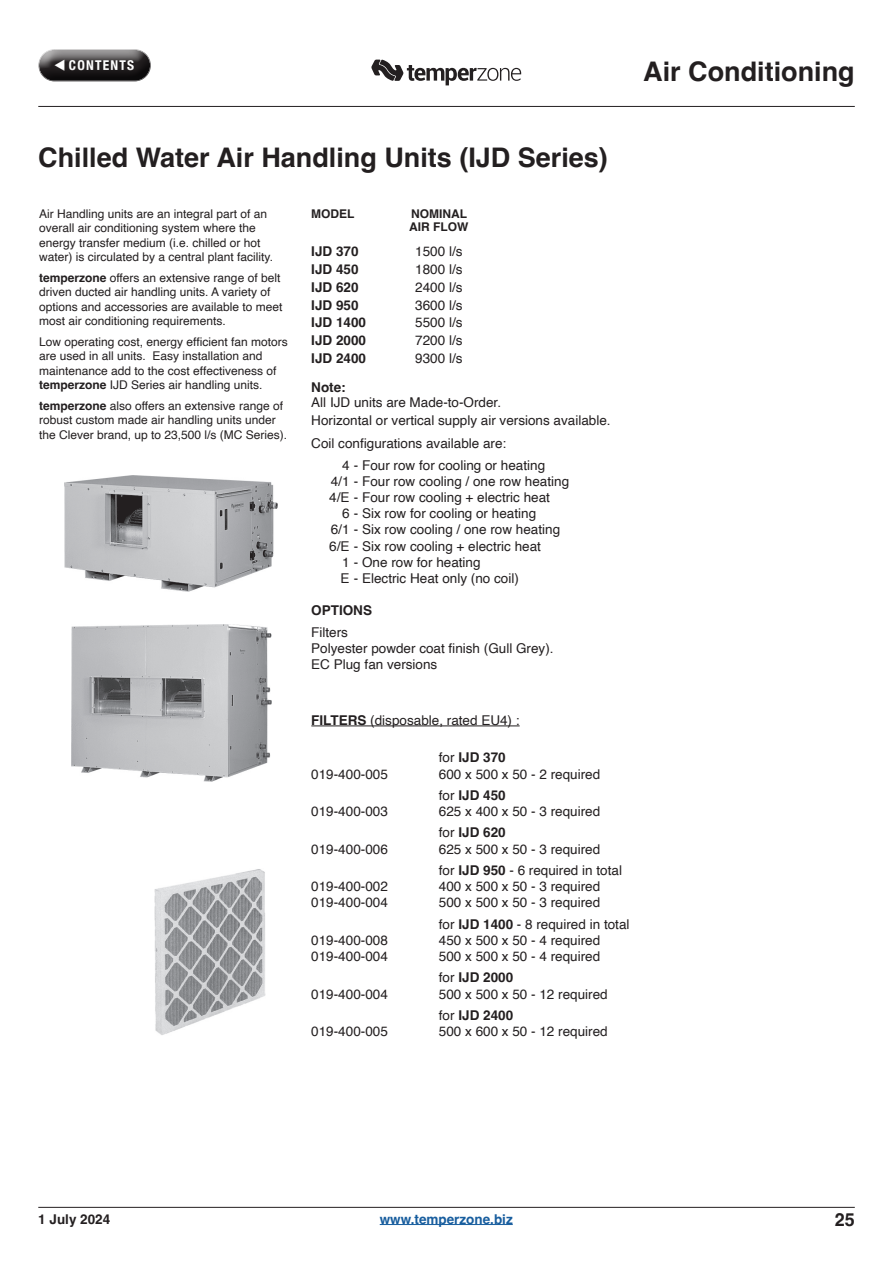
<style>
.page{position:relative;width:893px;height:1263px;background:#fff}
.page>*{position:absolute;margin:0;border:0;box-sizing:border-box;transform-origin:0 0}
.Subhead_1{font:700 27px "Helvetica";color:#231f20}
.t1{font:700 18px "Helvetica";color:#231f20}
.Body_text{font:13.5px "Helvetica";color:#231f20}
.Body_text-2{font:700 13.5px "Helvetica";color:#231f20}
.t2{font:700 13.5px "Helvetica";color:#175d9e}
.t3{font:700 condensed 13.5px "Helvetica Neue";letter-spacing:.09em;color:#fff}
.Body_text-3{font:12px/14.4px "Helvetica";color:#231f20}
.Body_text-4{font:700 12px "Helvetica";color:#231f20}
.s1{font-weight:700}
.s2{font-weight:400}
</style>
<div class="page">
<hr style="left:38px;top:106px;width:817px;height:1px;background:#231f20">
<hr style="left:38px;top:1207px;width:817px;height:1px;background:#231f20">
<hr style="left:380px;top:1224px;width:133px;height:1px;background:#175d9e">
<svg style="left:371px;top:60px;width:150px;height:25px"></svg>
<hr style="left:311px;top:725px;width:209px;height:1px;background:#231f20">
<img style="left:71px;top:625px;width:200px;height:156px">
<img style="left:64px;top:476px;width:214px;height:115px">
<img style="left:154px;top:869px;width:112px;height:166px">
<div style="left:30px;top:49px;width:129px;height:41px;background:#231f20;opacity:.75"></div>
<p class="t3" style="left:54px;top:54px;width:82px">▼ CONTENTS</p>
<h1 class="Subhead_1" style="left:643px;top:55px;width:213px">Air Conditioning</h1>
<p class="Subhead_1" style="left:38px;top:141px;width:571px">Chilled Water Air Handling Units (IJD Series)</p>
<p class="Body_text-4" style="left:311px;top:206px;width:45px">MODEL</p>
<p class="Body_text-4" style="left:411px;top:206px;width:57px">NOMINAL</p>
<p class="Body_text-4" style="left:409px;top:219px;width:61px">AIR FLOW</p>
<p class="Body_text-2" style="left:311px;top:243px;width:49px">IJD 370</p>
<p class="Body_text" style="left:415px;top:241px;width:49px">1500 l/s</p>
<p class="Body_text-2" style="left:311px;top:261px;width:49px">IJD 450</p>
<p class="Body_text" style="left:415px;top:259px;width:49px">1800 l/s</p>
<p class="Body_text-2" style="left:311px;top:279px;width:49px">IJD 620</p>
<p class="Body_text" style="left:415px;top:277px;width:49px">2400 l/s</p>
<p class="Body_text-2" style="left:311px;top:297px;width:49px">IJD 950</p>
<p class="Body_text" style="left:415px;top:294px;width:49px">3600 l/s</p>
<p class="Body_text-2" style="left:311px;top:314px;width:56px">IJD 1400</p>
<p class="Body_text" style="left:415px;top:312px;width:49px">5500 l/s</p>
<p class="Body_text-2" style="left:311px;top:332px;width:56px">IJD 2000</p>
<p class="Body_text" style="left:415px;top:330px;width:49px">7200 l/s</p>
<p class="Body_text-2" style="left:311px;top:350px;width:56px">IJD 2400</p>
<p class="Body_text" style="left:415px;top:348px;width:49px">9300 l/s</p>
<p class="Body_text-2" style="left:311px;top:379px;width:36px">Note:</p>
<p class="Body_text" style="left:311px;top:392px;width:191px">All IJD units are Made-to-Order.</p>
<p class="Body_text" style="left:311px;top:410px;width:301px">Horizontal or vertical supply air versions available.</p>
<p class="Body_text" style="left:311px;top:433px;width:197px">Coil configurations available are:</p>
<p class="Body_text" style="left:342px;top:454px;width:205px">4 - Four row for cooling or heating</p>
<p class="Body_text" style="left:331px;top:471px;width:240px">4/1 - Four row cooling / one row heating</p>
<p class="Body_text" style="left:329px;top:487px;width:222px">4/E - Four row cooling + electric heat</p>
<p class="Body_text" style="left:342px;top:503px;width:196px">6 - Six row for cooling or heating</p>
<p class="Body_text" style="left:331px;top:519px;width:231px">6/1 - Six row cooling / one row heating</p>
<p class="Body_text" style="left:329px;top:535px;width:213px">6/E - Six row cooling + electric heat</p>
<p class="Body_text" style="left:342px;top:552px;width:140px">1 - One row for heating</p>
<p class="Body_text" style="left:341px;top:568px;width:180px">E - Electric Heat only (no coil)</p>
<p class="Body_text-2" style="left:311px;top:602px;width:62px">OPTIONS</p>
<p class="Body_text" style="left:311px;top:621px;width:38px">Filters</p>
<p class="Body_text" style="left:311px;top:638px;width:244px">Polyester powder coat finish (Gull Grey).</p>
<p class="Body_text" style="left:311px;top:654px;width:128px">EC Plug fan versions</p>
<p class="Body_text-3" style="left:39px;top:207px;width:235px">Air Handling units are an integral part of an overall air conditioning system where the energy transfer medium (i.e. chilled or hot water) is circulated by a central plant facility.</p>
<p class="Body_text-3" style="left:39px;top:271px;width:245px"><span class="s1">temperzone</span> offers an extensive range of belt driven ducted air handling units. A variety of options and accessories are available to meet most air conditioning requirements.</p>
<p class="Body_text-3" style="left:39px;top:335px;width:250px">Low operating cost, energy efficient fan motors are used in all units. Easy installation and maintenance add to the cost effectiveness of <span class="s1">temperzone</span> IJD Series air handling units.</p>
<p class="Body_text-3" style="left:39px;top:399px;width:250px"><span class="s1">temperzone</span> also offers an extensive range of robust custom made air handling units under the Clever brand, up to 23,500 l/s (MC Series).</p>
<p class="Body_text" style="left:311px;top:710px;width:210px"><span class="s1">FILTERS</span> (disposable, rated EU4) :</p>
<p class="Body_text-2" style="left:439px;top:749px;width:68px"><span class="s2">for</span> IJD 370</p>
<p class="Body_text" style="left:311px;top:763px;width:78px">019-400-005</p>
<p class="Body_text" style="left:439px;top:763px;width:163px">600 x 500 x 50 - 2 required</p>
<p class="Body_text-2" style="left:439px;top:787px;width:68px"><span class="s2">for</span> IJD 450</p>
<p class="Body_text" style="left:311px;top:801px;width:78px">019-400-003</p>
<p class="Body_text" style="left:439px;top:801px;width:163px">625 x 400 x 50 - 3 required</p>
<p class="Body_text-2" style="left:439px;top:824px;width:68px"><span class="s2">for</span> IJD 620</p>
<p class="Body_text" style="left:311px;top:838px;width:78px">019-400-006</p>
<p class="Body_text" style="left:439px;top:838px;width:163px">625 x 500 x 50 - 3 required</p>
<p class="Body_text" style="left:439px;top:860px;width:185px">for <span class="s1">IJD 950</span> - 6 required in total</p>
<p class="Body_text" style="left:311px;top:876px;width:78px">019-400-002</p>
<p class="Body_text" style="left:439px;top:876px;width:163px">400 x 500 x 50 - 3 required</p>
<p class="Body_text" style="left:311px;top:892px;width:78px">019-400-004</p>
<p class="Body_text" style="left:439px;top:892px;width:163px">500 x 500 x 50 - 3 required</p>
<p class="Body_text" style="left:439px;top:913px;width:192px">for <span class="s1">IJD 1400</span> - 8 required in total</p>
<p class="Body_text" style="left:311px;top:930px;width:78px">019-400-008</p>
<p class="Body_text" style="left:439px;top:930px;width:163px">450 x 500 x 50 - 4 required</p>
<p class="Body_text" style="left:311px;top:946px;width:78px">019-400-004</p>
<p class="Body_text" style="left:439px;top:946px;width:163px">500 x 500 x 50 - 4 required</p>
<p class="Body_text-2" style="left:439px;top:969px;width:76px"><span class="s2">for</span> IJD 2000</p>
<p class="Body_text" style="left:311px;top:983px;width:78px">019-400-004</p>
<p class="Body_text" style="left:439px;top:983px;width:170px">500 x 500 x 50 - 12 required</p>
<p class="Body_text-2" style="left:439px;top:1007px;width:76px"><span class="s2">for</span> IJD 2400</p>
<p class="Body_text" style="left:311px;top:1021px;width:78px">019-400-005</p>
<p class="Body_text" style="left:439px;top:1021px;width:170px">500 x 600 x 50 - 12 required</p>
<p class="Body_text-2" style="left:38px;top:1210px;width:74px">1 July 2024</p>
<p class="t2" style="left:380px;top:1210px;width:135px">www.temperzone.biz</p>
<h2 class="t1" style="left:835px;top:1209px;width:22px">25</h2>
</div>
